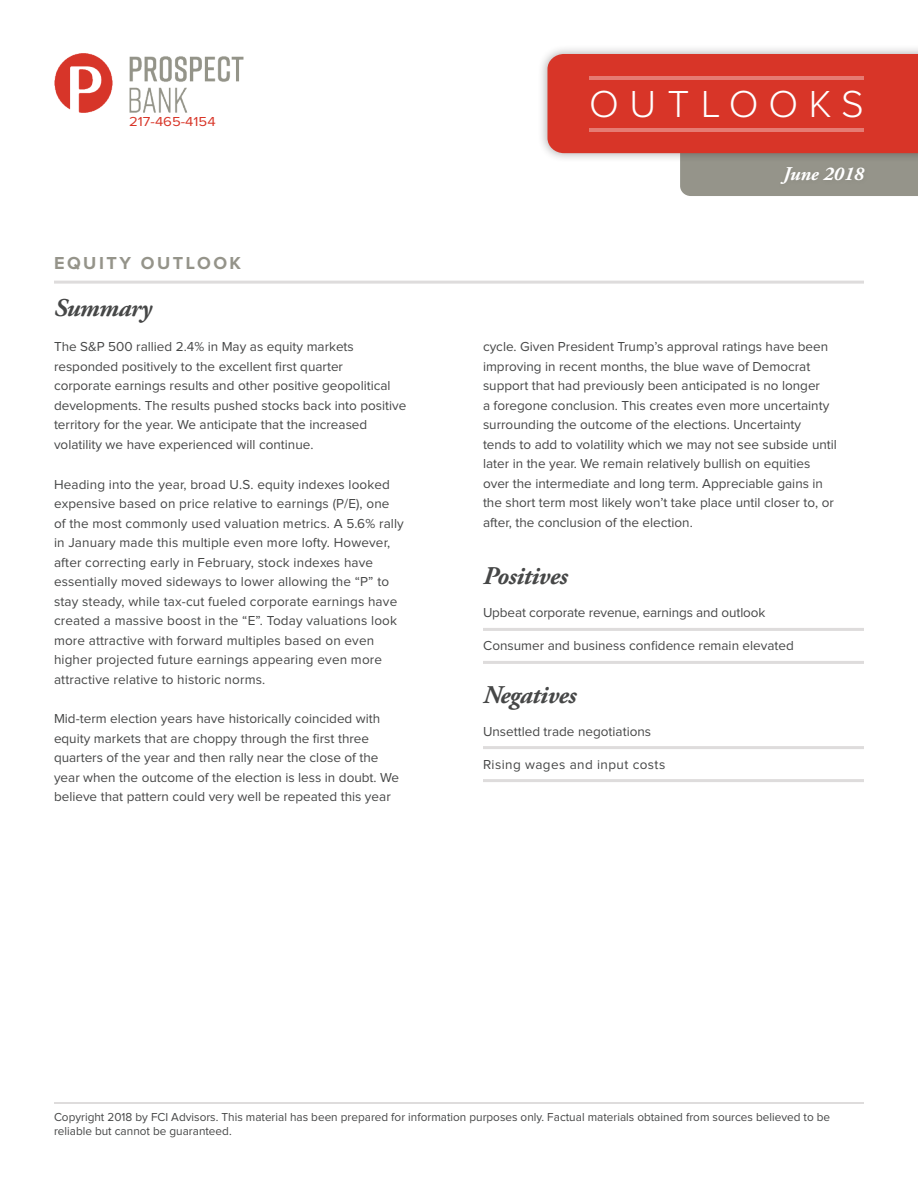
<style>
.page{position:relative;width:918px;height:1188px;background:#fff}
.page>*{position:absolute;margin:0;border:0;box-sizing:border-box;transform-origin:0 0}
.t1{font:300 39px "Proxima Nova";letter-spacing:.27em;color:#fff}
.bullets-square{font:italic 700 25.5px "Adobe Garamond Pro";letter-spacing:-.02em;color:#464747}
.palatino-main{font:italic 700 25.5px "Adobe Garamond Pro";letter-spacing:-.02em;color:#464747}
.t2{font:italic 700 19.5px "Adobe Garamond Pro";color:#fff}
.t3{font:700 18px "Proxima Nova";letter-spacing:.14em;color:#95948a}
.palatino-main-2{font:13.5px/19.5px "Proxima Nova";color:#464747}
.bullets-square-2{font:13.5px "Proxima Nova";color:#464747}
.bullets-square-3{font:13.5px "Proxima Nova";letter-spacing:.03em;color:#464747}
.t4{font:13.5px "Proxima Nova";color:#d83528;scale:1.1 1}
.t5{font:12px/14.4px "Proxima Nova";color:#464747}
</style>
<div class="page">
<div style="left:538px;top:44px;width:380px;height:119px;background:#231f20;opacity:.38"></div>
<svg style="left:547px;top:54px;width:371px;height:142px;background:#d15c51"></svg>
<hr style="left:590px;top:76px;width:274px;height:4px;background:#e57b73">
<hr style="left:590px;top:128px;width:274px;height:4px;background:#e57b73">
<div style="left:776px;top:163px;width:93px;height:27px;background:#949389"></div>
<hr style="left:483px;top:628px;width:381px;height:3px;background:#dedcdc">
<hr style="left:483px;top:661px;width:381px;height:3px;background:#dedcdc">
<hr style="left:483px;top:746px;width:381px;height:3px;background:#dedcdc">
<hr style="left:483px;top:779px;width:381px;height:3px;background:#dedcdc">
<hr style="left:54px;top:281px;width:810px;height:3px;background:#dedcdc">
<hr style="left:54px;top:1102px;width:810px;height:2px;background:#dedcdc">
<img style="left:54px;top:54px;width:189px;height:58px">
<p class="t4" style="left:129px;top:116px;width:80px">217-465-4154</p>
<p class="t3" style="left:54px;top:254px;width:189px">EQUITY OUTLOOK</p>
<p class="bullets-square" style="left:54px;top:293px;width:99px">Summary</p>
<p class="palatino-main-2" style="left:54px;top:338px;width:354px">The S&amp;P 500 rallied 2.4% in May as equity markets responded positively to the excellent first quarter<br>corporate earnings results and other positive geopolitical developments. The results pushed stocks back into positive territory for the year. We anticipate that the increased volatility we have experienced will continue.</p>
<p class="palatino-main-2" style="left:54px;top:475px;width:351px">Heading into the year, broad U.S. equity indexes looked expensive based on price relative to earnings (P/E), one of the most commonly used valuation metrics. A 5.6% rally in January made this multiple even more lofty. However, after correcting early in February, stock indexes have essentially moved sideways to lower allowing the “P” to stay steady, while tax-cut fueled corporate earnings have created a massive boost in the “E”. Today valuations look more attractive with forward multiples based on even higher projected future earnings appearing even more attractive relative to historic norms.</p>
<p class="palatino-main-2" style="left:54px;top:710px;width:347px">Mid-term election years have historically coincided with equity markets that are choppy through the first three quarters of the year and then rally near the close of the year when the outcome of the election is less in doubt. We believe that pattern could very well be repeated this year</p>
<h1 class="t1" style="left:589px;top:86px;width:276px">OUTLOOKS</h1>
<h3 class="t2" style="left:783px;top:162px;width:82px">June 2018</h3>
<p class="palatino-main-2" style="left:483px;top:338px;width:355px">cycle. Given President Trump’s approval ratings have been improving in recent months, the blue wave of Democrat support that had previously been anticipated is no longer<br>a foregone conclusion. This creates even more uncertainty surrounding the outcome of the elections. Uncertainty tends to add to volatility which we may not see subside until later in the year. We remain relatively bullish on equities over the intermediate and long term. Appreciable gains in the short term most likely won’t take place until closer to, or after, the conclusion of the election.</p>
<p class="palatino-main" style="left:483px;top:562px;width:86px">Positives</p>
<p class="bullets-square-2" style="left:483px;top:607px;width:284px">Upbeat corporate revenue, earnings and outlook</p>
<p class="bullets-square-2" style="left:483px;top:640px;width:312px">Consumer and business confidence remain elevated</p>
<p class="bullets-square" style="left:483px;top:680px;width:95px">Negatives</p>
<p class="bullets-square-2" style="left:483px;top:725px;width:170px">Unsettled trade negotiations</p>
<p class="bullets-square-3" style="left:483px;top:758px;width:184px">Rising wages and input costs</p>
<p class="t5" style="left:54px;top:1110px;width:778px">Copyright 2018 by FCI Advisors. This material has been prepared for information purposes only. Factual materials obtained from sources believed to be reliable but cannot be guaranteed.</p>
</div>
